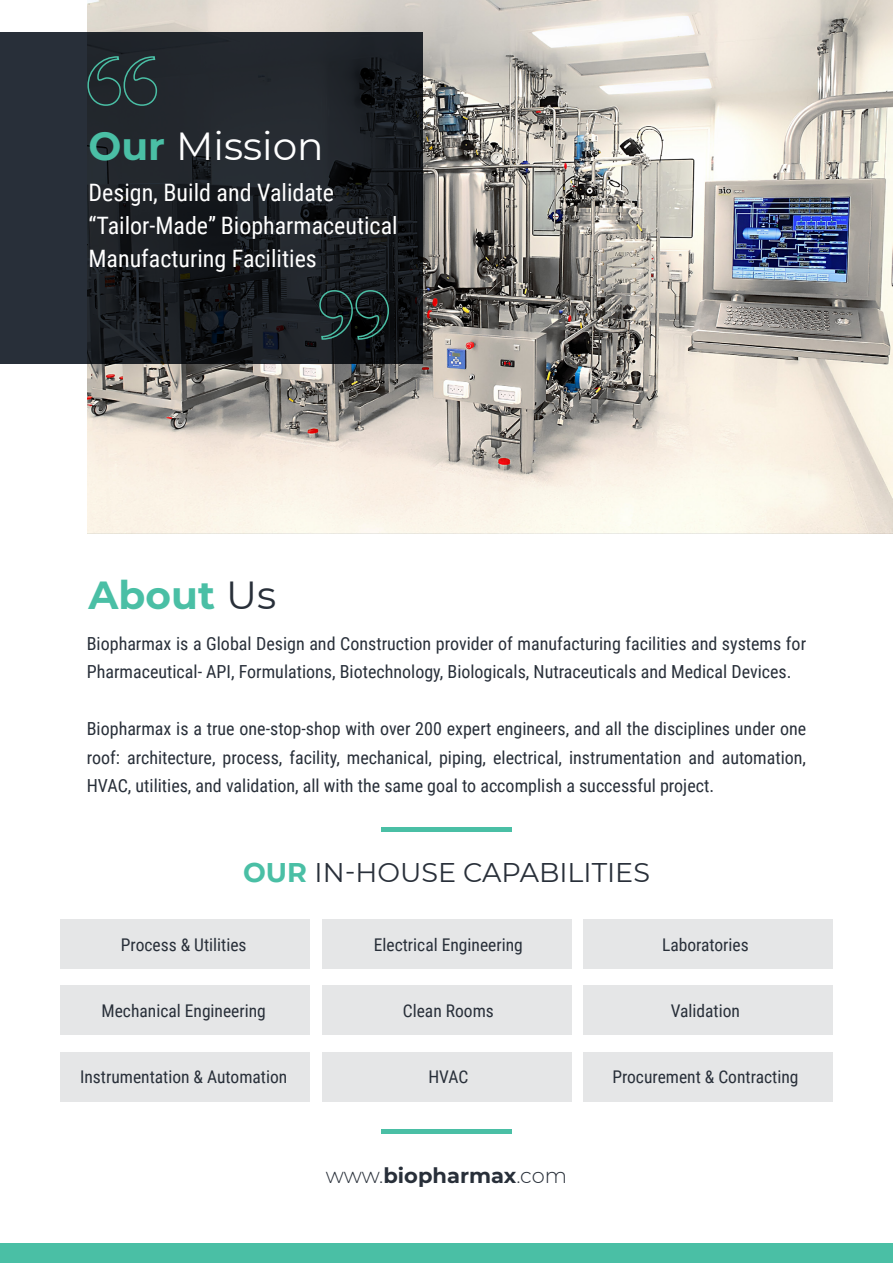
<style>
.page{position:relative;width:893px;height:1263px;background:#fff}
.page>*{position:absolute;margin:0;border:0;box-sizing:border-box;transform-origin:0 0}
.t1{font:39.15px "Montserrat";color:#fff}
.t2{font:700 39.15px "Montserrat";color:#4abfa5}
.t3{font:27px "Montserrat";color:#282f39}
.t4{font:24px/33px "Roboto Condensed";color:#fff}
.t5{font:700 21px "Montserrat";color:#282f39}
.t6{font:18px/28.5px "Roboto Condensed";color:#282f39}
.t7{font:17.55px "Roboto Condensed";color:#282f39}
.s1{font-weight:700;color:#4abfa5}
.s2{font-weight:400;color:#282f39}
.s3{font-weight:300}
</style>
<div class="page">
<img style="left:87px;top:0;width:806px;height:533px">
<hr style="left:381px;top:1129px;width:131px;height:4px;background:#4abfa5">
<hr style="left:381px;top:828px;width:131px;height:4px;background:#4abfa5">
<div style="left:322px;top:1052px;width:249px;height:50px;background:#e5e6e7"></div>
<div style="left:584px;top:1052px;width:249px;height:50px;background:#e5e6e7"></div>
<div style="left:60px;top:1052px;width:249px;height:50px;background:#e5e6e7"></div>
<div style="left:322px;top:919px;width:249px;height:49px;background:#e5e6e7"></div>
<div style="left:584px;top:919px;width:249px;height:49px;background:#e5e6e7"></div>
<div style="left:60px;top:919px;width:249px;height:49px;background:#e5e6e7"></div>
<div style="left:322px;top:986px;width:249px;height:49px;background:#e5e6e7"></div>
<div style="left:584px;top:986px;width:249px;height:49px;background:#e5e6e7"></div>
<div style="left:60px;top:986px;width:249px;height:49px;background:#e5e6e7"></div>
<svg style="left:0;top:32px;width:423px;height:332px;background:#1e2228"></svg>
<svg style="left:87px;top:55px;width:71px;height:52px;background:#26393b"></svg>
<svg style="left:319px;top:289px;width:71px;height:51px;background:#182a29"></svg>
<div style="left:0;top:1243px;width:893px;height:20px;background:#4abfa5"></div>
<h1 class="t1" style="left:88px;top:119px;width:237px"><span class="s1">Our</span> Mission</h1>
<h3 class="t4" style="left:88px;top:175px;width:311px">Design, Build and Validate “Tailor-Made” Biopharmaceutical<br>Manufacturing Facilities</h3>
<h1 class="t2" style="left:89px;top:567px;width:189px">About <span class="s2">Us</span></h1>
<p class="t6" style="left:87px;top:628px;width:721px">Biopharmax is a Global Design and Construction provider of manufacturing facilities and systems for<br>Pharmaceutical- API, Formulations, Biotechnology, Biologicals, Nutraceuticals and Medical Devices.</p>
<p class="t6" style="left:87px;top:714px;width:721px;text-align:justify">Biopharmax is a true one-stop-shop with over 200 expert engineers, and all the disciplines under one roof: architecture, process, facility, mechanical, piping, electrical, instrumentation and automation, HVAC, utilities, and validation, all with the same goal to accomplish a successful project.</p>
<h2 class="t3" style="left:243px;top:853px;width:408px"><span class="s1">OUR</span> IN-HOUSE CAPABILITIES</h2>
<p class="t7" style="left:121px;top:932px;width:127px">Process &amp; Utilities</p>
<p class="t7" style="left:102px;top:998px;width:166px">Mechanical Engineering</p>
<p class="t7" style="left:374px;top:932px;width:151px">Electrical Engineering</p>
<p class="t7" style="left:403px;top:998px;width:92px">Clean Rooms</p>
<p class="t7" style="left:662px;top:932px;width:88px">Laboratories</p>
<p class="t7" style="left:671px;top:998px;width:71px">Validation</p>
<p class="t7" style="left:80px;top:1064px;width:209px">Instrumentation &amp; Automation</p>
<p class="t7" style="left:428px;top:1064px;width:41px">HVAC</p>
<p class="t5" style="left:326px;top:1160px;width:243px"><span class="s3">www.</span>biopharmax<span class="s3">.com</span></p>
<p class="t7" style="left:612px;top:1064px;width:188px">Procurement &amp; Contracting</p>
</div>
